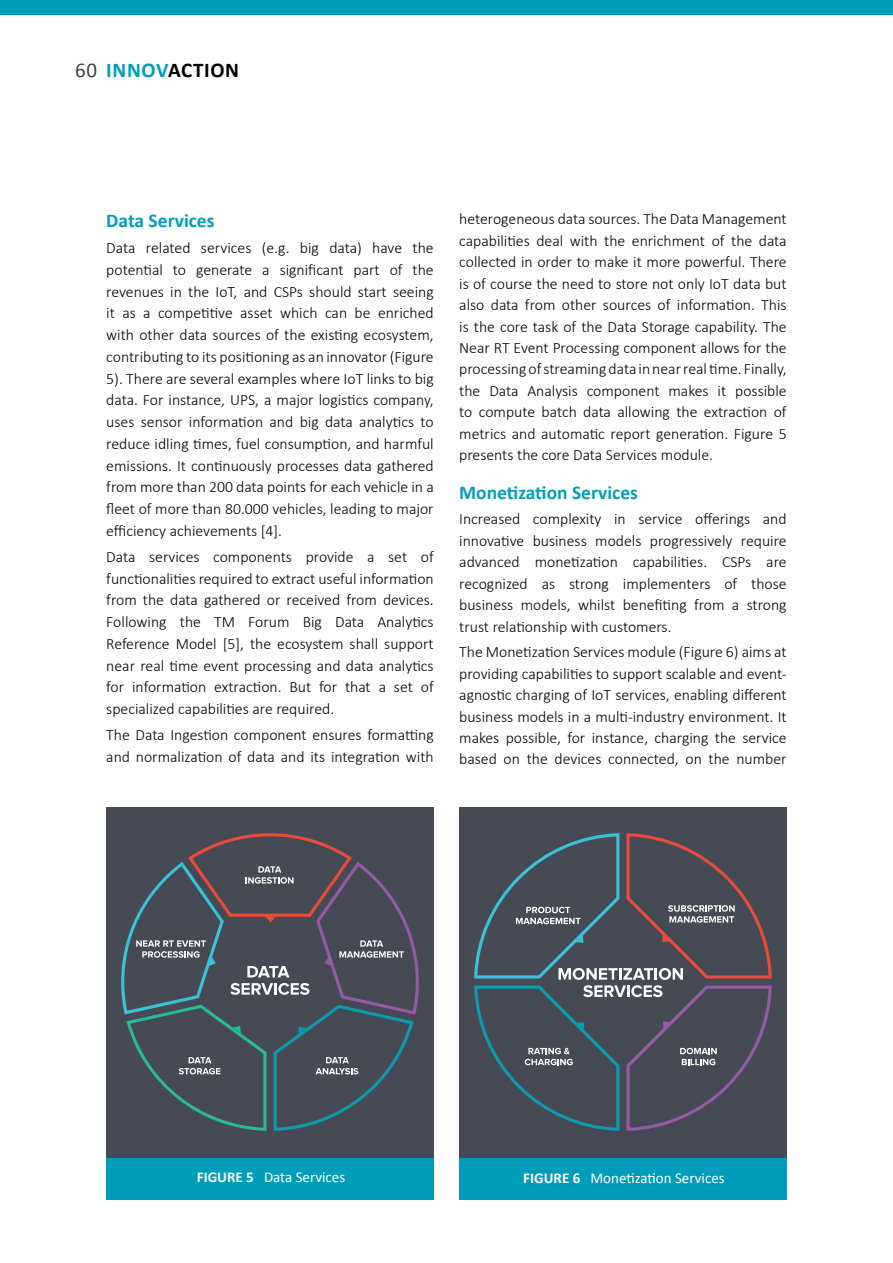
<style>
.page{position:relative;width:893px;height:1263px;background:#fff}
.page>*{position:absolute;margin:0;border:0;box-sizing:border-box;transform-origin:0 0}
.t1{font:700 21px "Calibri";letter-spacing:.03em;color:#000}
.t2{font:700 19.5px "Calibri";color:#009dbb}
.t3{font:300 15.75px/21.8px "Calibri";color:#000;text-align:justify}
.t4{font:15px "Calibri";color:#fff}
.s1{font-weight:400;color:#414042}
.s2{color:#009dbb}
.s3{font-weight:700}
</style>
<div class="page">
<div style="left:0;top:0;width:893px;height:15px;background:#009dbb"></div>
<div style="left:459px;top:1157px;width:328px;height:43px;background:#009dbb"></div>
<div style="left:459px;top:807px;width:328px;height:350px;background:#464a55"></div>
<div style="left:106px;top:1157px;width:328px;height:42px;background:#009dbb"></div>
<div style="left:106px;top:807px;width:328px;height:350px;background:#464a55"></div>
<svg style="left:474px;top:833px;width:298px;height:298px"></svg>
<svg style="left:121px;top:833px;width:298px;height:298px"></svg>
<h1 class="t1" style="left:75px;top:56px;width:166px"><span class="s1">60</span> <span class="s2">INNOV</span>ACTION</h1>
<p class="t2" style="left:106px;top:207px;width:110px">Data Services</p>
<p class="t3" style="left:106px;top:237px;width:329px">Data related services (e.g. big data) have the potential to generate a significant part of the revenues in the IoT, and CSPs should start seeing it as a competitive asset which can be enriched with other data sources of the existing ecosystem, contributing to its positioning as an innovator (Figure 5). There are several examples where IoT links to big data. For instance, UPS, a major logistics company, uses sensor information and big data analytics to reduce idling times, fuel consumption, and harmful emissions. It continuously processes data gathered from more than 200 data points for each vehicle in a fleet of more than 80.000 vehicles, leading to major efficiency achievements [4].</p>
<p class="t3" style="left:106px;top:546px;width:329px">Data services components provide a set of functionalities required to extract useful information from the data gathered or received from devices.<br>Following the TM Forum Big Data Analytics Reference Model [5], the ecosystem shall support near real time event processing and data analytics for information extraction. But for that a set of specialized capabilities are required.</p>
<p class="t3" style="left:106px;top:724px;width:329px">The Data Ingestion component ensures formatting and normalization of data and its integration with</p>
<p class="t3" style="left:459px;top:208px;width:329px">heterogeneous data sources. The Data Management capabilities deal with the enrichment of the data collected in order to make it more powerful. There is of course the need to store not only IoT data but also data from other sources of information. This is the core task of the Data Storage capability. The Near RT Event Processing component allows for the processing of streaming data in near real time. Finally, the Data Analysis component makes it possible to compute batch data allowing the extraction of metrics and automatic report generation. Figure 5 presents the core Data Services module.</p>
<p class="t2" style="left:459px;top:478px;width:180px">Monetization Services</p>
<p class="t3" style="left:459px;top:508px;width:329px">Increased complexity in service offerings and innovative business models progressively require advanced monetization capabilities. CSPs are recognized as strong implementers of those business models, whilst benefiting from a strong trust relationship with customers.</p>
<p class="t3" style="left:459px;top:641px;width:329px">The Monetization Services module (Figure 6) aims at providing capabilities to support scalable and event&shy;agnostic charging of IoT services, enabling different business models in a multi-industry environment. It makes possible, for instance, charging the service based on the devices connected, on the number</p>
<p class="t4" style="left:197px;top:1166px;width:150px"><span class="s3">FIGURE 5</span> Data Services</p>
<p class="t4" style="left:523px;top:1167px;width:203px"><span class="s3">FIGURE 6</span> Monetization Services</p>
</div>
